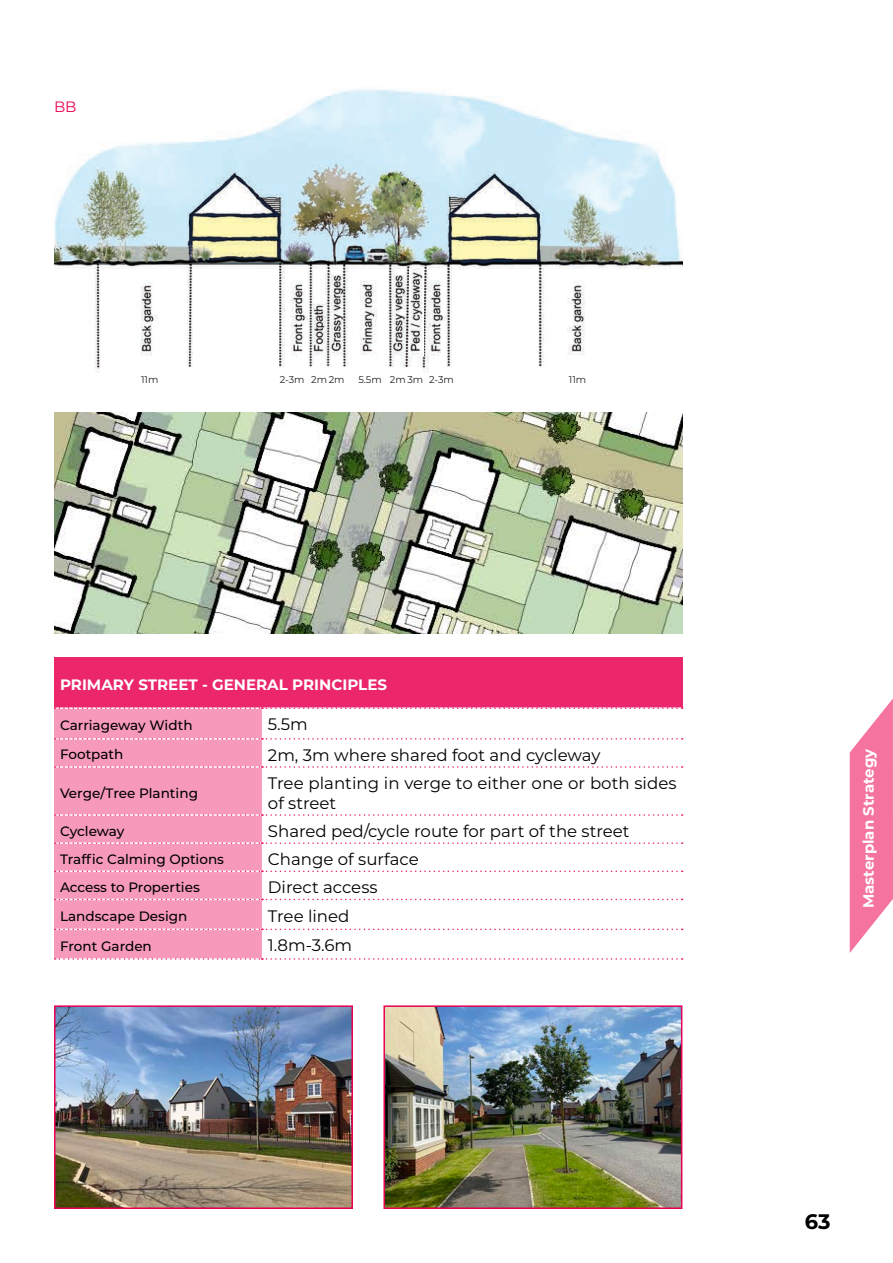
<style>
.page{position:relative;width:893px;height:1263px;background:#fff}
.page>*{position:absolute;margin:0;border:0;box-sizing:border-box;transform-origin:0 0}
.t1{font:700 21px "Montserrat";color:#000}
.t2{font:16.65px/20px "Montserrat";color:#000001}
.t3{font:700 15.15px "Montserrat";color:#fff}
.t4{font:700 15px "Montserrat";color:#fff}
.t5{font:15px "Montserrat";color:#eb0351}
.t6{font:500 13.65px "Montserrat";color:#000001}
.Bullet_Points{font:9.75px "Montserrat";color:#231f20}
</style>
<div class="page">
<svg style="left:850px;top:698px;width:43px;height:255px"></svg>
<img style="left:54px;top:89px;width:628px;height:284px">
<div style="left:54px;top:657px;width:628px;height:51px;background:#eb266c"></div>
<div style="left:54px;top:708px;width:208px;height:251px;background:#f699ba"></div>
<svg style="left:55px;top:707px;width:628px;height:2px"></svg>
<svg style="left:55px;top:738px;width:628px;height:2px"></svg>
<svg style="left:55px;top:766px;width:628px;height:2px"></svg>
<svg style="left:55px;top:814px;width:628px;height:2px"></svg>
<svg style="left:55px;top:842px;width:628px;height:2px"></svg>
<svg style="left:55px;top:870px;width:628px;height:2px"></svg>
<svg style="left:55px;top:899px;width:628px;height:1px"></svg>
<svg style="left:55px;top:928px;width:628px;height:2px"></svg>
<svg style="left:55px;top:958px;width:628px;height:2px"></svg>
<img style="left:386px;top:1008px;width:293px;height:198px">
<div style="left:383px;top:1005px;width:299px;height:204px;border:2px solid #e80052"></div>
<img style="left:57px;top:1008px;width:293px;height:198px">
<div style="left:54px;top:1005px;width:299px;height:204px;border:2px solid #e80052"></div>
<img style="left:54px;top:412px;width:628px;height:221px">
<img style="left:409px;top:268px;width:14px;height:87px">
<p class="t5" style="left:54px;top:96px;width:24px">BB</p>
<p class="Bullet_Points" style="left:141px;top:372px;width:19px">11m</p>
<p class="Bullet_Points" style="left:280px;top:372px;width:26px">2-3m</p>
<p class="Bullet_Points" style="left:311px;top:372px;width:35px">2m 2m</p>
<p class="Bullet_Points" style="left:358px;top:372px;width:25px">5.5m</p>
<p class="Bullet_Points" style="left:390px;top:372px;width:35px">2m 3m</p>
<p class="Bullet_Points" style="left:429px;top:372px;width:26px">2-3m</p>
<p class="Bullet_Points" style="left:569px;top:372px;width:19px">11m</p>
<p class="t3" style="left:60px;top:673px;width:329px">PRIMARY STREET - GENERAL PRINCIPLES</p>
<p class="t6" style="left:60px;top:716px;width:134px">Carriageway Width</p>
<p class="t2" style="left:268px;top:714px;width:41px">5.5m</p>
<p class="t6" style="left:60px;top:745px;width:65px">Footpath</p>
<p class="t2" style="left:268px;top:744px;width:334px">2m, 3m where shared foot and cycleway</p>
<p class="t6" style="left:60px;top:783px;width:139px">Verge/Tree Planting</p>
<p class="t2" style="left:268px;top:773px;width:410px">Tree planting in verge to either one or both sides of street</p>
<p class="t6" style="left:60px;top:821px;width:66px">Cycleway</p>
<p class="t2" style="left:268px;top:821px;width:363px">Shared ped/cycle route for part of the street</p>
<p class="t6" style="left:60px;top:849px;width:166px">Traffic Calming Options</p>
<p class="t2" style="left:268px;top:849px;width:152px">Change of surface</p>
<p class="t6" style="left:60px;top:877px;width:141px">Access to Properties</p>
<p class="t2" style="left:268px;top:877px;width:111px">Direct access</p>
<p class="t6" style="left:60px;top:906px;width:129px">Landscape Design</p>
<p class="t2" style="left:268px;top:905px;width:83px">Tree lined</p>
<p class="t6" style="left:60px;top:936px;width:93px">Front Garden</p>
<p class="t2" style="left:268px;top:935px;width:86px">1.8m-3.6m</p>
<p class="t4" style="left:858px;top:908px;width:161px;rotate:-90deg">Masterplan Strategy</p>
<p class="t1" style="left:805px;top:1207px;width:27px">63</p>
</div>
